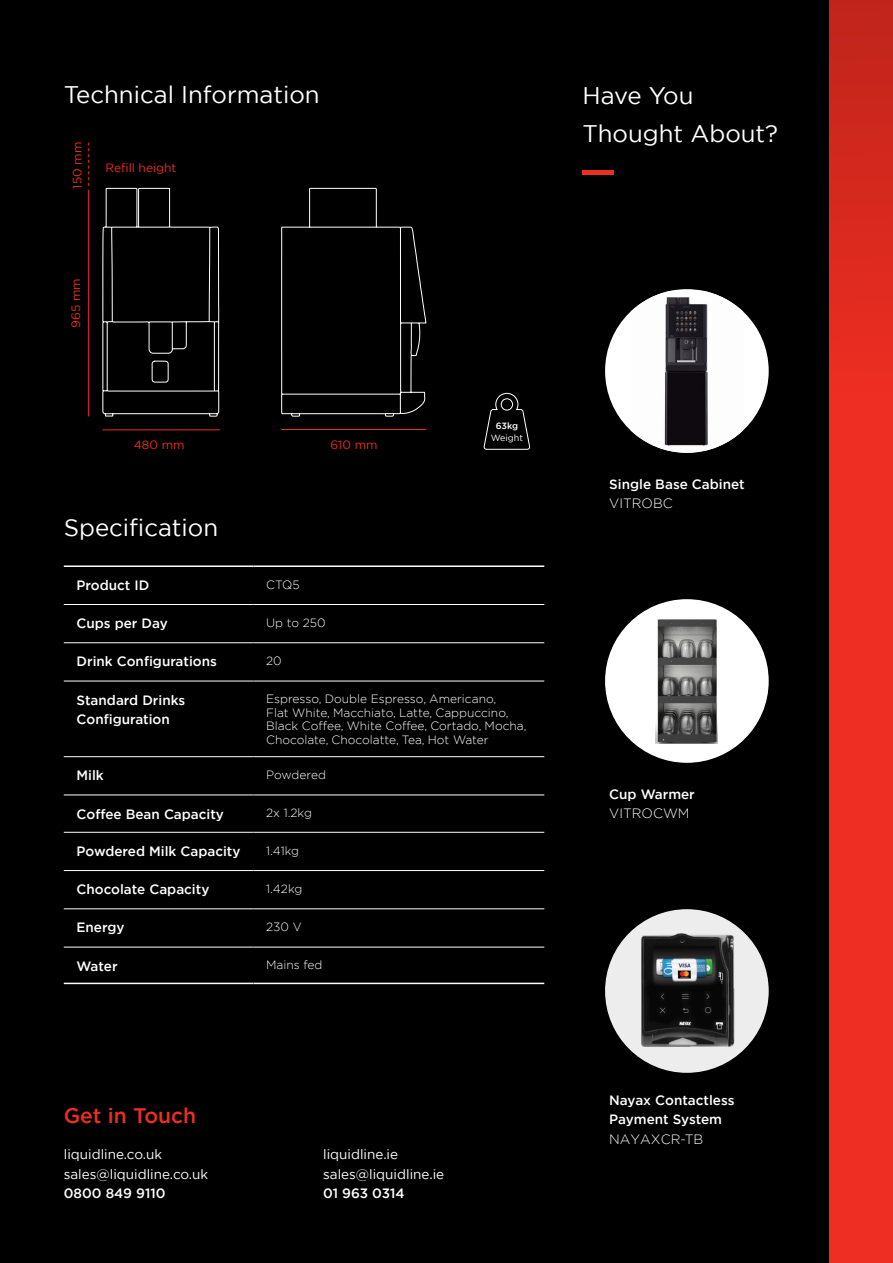
<style>
.page{position:relative;width:893px;height:1263px;background:#000}
.page>*{position:absolute;margin:0;border:0;box-sizing:border-box;transform-origin:0 0}
.t1{font:24px/37.5px "Gotham";color:#fff}
.t2{font:500 21px "Gotham";color:#ee2e22}
.t3{font:500 13.5px/19.5px "Gotham";color:#fff}
.t4{font:13.5px "Gotham";color:#fff}
.t5{font:300 13.5px "Gotham";color:#fff}
.t6{font:300 12px/13.5px "Gotham";color:#fff}
.t7{font:12px "Gotham";color:#ee2e22}
.t8{font:9px/12.1px "Gotham";color:#fff;text-align:center}
.s1{font-weight:500}
.s2{font-weight:300}
</style>
<div class="page">
<hr style="left:64px;top:565px;width:189px;height:2px;background:#fff">
<hr style="left:253px;top:565px;width:291px;height:2px;background:#fff">
<hr style="left:64px;top:983px;width:189px;height:1px;background:#fff">
<hr style="left:253px;top:983px;width:291px;height:1px;background:#fff">
<hr style="left:64px;top:604px;width:189px;height:1px;background:#fff">
<hr style="left:253px;top:604px;width:291px;height:1px;background:#fff">
<hr style="left:64px;top:642px;width:189px;height:1px;background:#fff">
<hr style="left:253px;top:642px;width:291px;height:1px;background:#fff">
<hr style="left:64px;top:681px;width:189px;height:1px;background:#fff">
<hr style="left:253px;top:681px;width:291px;height:1px;background:#fff">
<hr style="left:64px;top:756px;width:189px;height:1px;background:#fff">
<hr style="left:253px;top:756px;width:291px;height:1px;background:#fff">
<hr style="left:64px;top:794px;width:189px;height:1px;background:#fff">
<hr style="left:253px;top:794px;width:291px;height:1px;background:#fff">
<hr style="left:64px;top:832px;width:189px;height:1px;background:#fff">
<hr style="left:253px;top:832px;width:291px;height:1px;background:#fff">
<hr style="left:64px;top:870px;width:189px;height:1px;background:#fff">
<hr style="left:253px;top:870px;width:291px;height:1px;background:#fff">
<hr style="left:64px;top:908px;width:189px;height:1px;background:#fff">
<hr style="left:253px;top:908px;width:291px;height:1px;background:#fff">
<hr style="left:64px;top:947px;width:189px;height:1px;background:#fff">
<hr style="left:253px;top:947px;width:291px;height:1px;background:#fff">
<img style="left:605px;top:909px;width:164px;height:164px;border-radius:82px">
<div style="left:605px;top:289px;width:164px;height:164px;background:#fff;border-radius:50%"></div>
<img style="left:631px;top:291px;width:112px;height:162px">
<div style="left:583px;top:170px;width:31px;height:5px;background:#ee2e22"></div>
<svg style="left:829px;top:0;width:64px;height:1263px;background:#e62c20"></svg>
<hr style="left:103px;top:429px;width:117px;height:1px;background:#ee2e22">
<hr style="left:88px;top:190px;width:1px;height:226px;background:#ee1d23">
<svg style="left:483px;top:393px;width:47px;height:57px"></svg>
<div style="left:605px;top:599px;width:164px;height:164px;background:#fff;border-radius:50%"></div>
<img style="left:656px;top:619px;width:62px;height:124px">
<svg style="left:102px;top:188px;width:325px;height:229px"></svg>
<hr style="left:281px;top:429px;width:145px;height:1px;background:#ee2e22">
<svg style="left:88px;top:143px;width:1px;height:43px"></svg>
<p class="t1" style="left:64px;top:75px;width:257px">Technical Information</p>
<p class="t7" style="left:70px;top:189px;width:48px;rotate:-90deg">150 mm</p>
<p class="t7" style="left:105px;top:160px;width:73px">Refill height</p>
<p class="t7" style="left:68px;top:328px;width:51px;rotate:-90deg">965 mm</p>
<p class="t7" style="left:134px;top:437px;width:52px">480 mm</p>
<p class="t7" style="left:331px;top:437px;width:48px">610 mm</p>
<p class="t1" style="left:64px;top:509px;width:156px">Specification</p>
<p class="t8" style="left:491px;top:419px;width:34px"><span class="s1">63kg<br></span>Weight</p>
<p class="t3" style="left:77px;top:575px;width:74px">Product ID</p>
<p class="t6" style="left:266px;top:577px;width:35px">CTQ5</p>
<p class="t3" style="left:77px;top:613px;width:93px">Cups per Day</p>
<p class="t6" style="left:266px;top:615px;width:61px">Up to 250</p>
<p class="t3" style="left:77px;top:652px;width:142px">Drink Configurations</p>
<p class="t6" style="left:266px;top:654px;width:17px">20</p>
<p class="t3" style="left:77px;top:690px;width:110px">Standard Drinks<br>Configuration</p>
<p class="t6" style="left:266px;top:692px;width:262px">Espresso, Double Espresso, Americano,<br>Flat White, Macchiato, Latte, Cappuccino, Black Coffee, White Coffee, Cortado, Mocha, Chocolate, Chocolatte, Tea, Hot Water</p>
<p class="t3" style="left:77px;top:765px;width:29px">Milk</p>
<p class="t6" style="left:266px;top:768px;width:61px">Powdered</p>
<p class="t3" style="left:77px;top:804px;width:149px">Coffee Bean Capacity</p>
<p class="t6" style="left:266px;top:806px;width:47px">2x 1.2kg</p>
<p class="t3" style="left:77px;top:841px;width:166px">Powdered Milk Capacity</p>
<p class="t6" style="left:266px;top:843px;width:34px">1.41kg</p>
<p class="t3" style="left:77px;top:879px;width:134px">Chocolate Capacity</p>
<p class="t6" style="left:266px;top:881px;width:38px">1.42kg</p>
<p class="t3" style="left:77px;top:918px;width:50px">Energy</p>
<p class="t6" style="left:266px;top:920px;width:37px">230 V</p>
<p class="t3" style="left:77px;top:956px;width:43px">Water</p>
<p class="t6" style="left:266px;top:958px;width:58px">Mains fed</p>
<p class="t2" style="left:64px;top:1101px;width:134px">Get in Touch</p>
<p class="t4" style="left:64px;top:1146px;width:100px">liquidline.co.uk</p>
<p class="t4" style="left:64px;top:1165px;width:146px">sales@liquidline.co.uk</p>
<p class="t3" style="left:64px;top:1184px;width:103px">0800 849 9110</p>
<p class="t4" style="left:323px;top:1146px;width:77px">liquidline.ie</p>
<p class="t4" style="left:323px;top:1165px;width:123px">sales@liquidline.ie</p>
<p class="t3" style="left:323px;top:1184px;width:83px">01 963 0314</p>
<p class="t1" style="left:583px;top:76px;width:197px">Have You<br>Thought About?</p>
<p class="t3" style="left:609px;top:474px;width:137px">Single Base Cabinet<br><span class="s2">VITROBC</span></p>
<p class="t3" style="left:609px;top:784px;width:87px">Cup Warmer<br><span class="s2">VITROCWM</span></p>
<p class="t3" style="left:609px;top:1090px;width:127px">Nayax Contactless<br>Payment System</p>
<p class="t5" style="left:609px;top:1130px;width:95px">NAYAXCR-TB</p>
</div>
